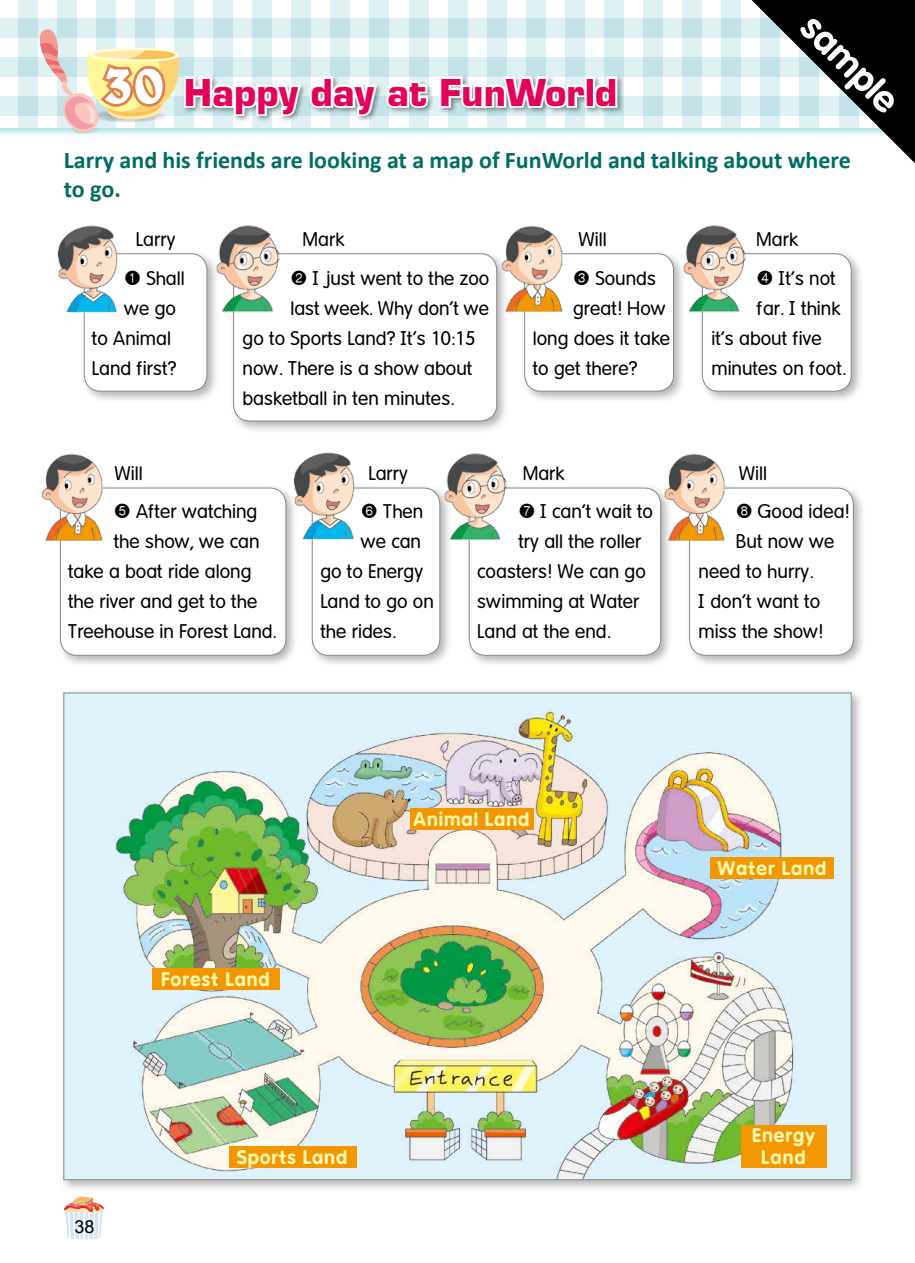
<style>
.page{position:relative;width:915px;height:1263px;background:#fff}
.page>*{position:absolute;margin:0;border:0;box-sizing:border-box;transform-origin:0 0}
.t1{font:700 37.5px "EPHVAG Round";color:#fff}
.t2{font:700 36px "Eurostile LT Std";color:#e5005a}
.t3{font:700 24px/28.5px "Calibri";color:#006d61}
.t4{font:300 19.5px "EPHVAG Round";color:#000}
.t5{font:700 19.5px/22.5px "EPHVAG Round";color:#fff9b0;text-align:center}
.t6{font:18px "Arial";color:#000}
.s1{font-family:"Belwe Std";font-size:56.7px;color:#fff}
.s2{font-family:"Circle Frame Neg";font-weight:400}
</style>
<div class="page">
<svg style="left:63px;top:1196px;width:41px;height:44px"></svg>
<div style="left:0;top:0;width:914px;height:138px;background:#26b7bc;opacity:.5"></div>
<div style="left:0;top:0;width:914px;height:128px;background:#fff"></div>
<div style="left:18px;top:0;width:19px;height:128px;background:#e0f1f4"></div>
<div style="left:57px;top:0;width:19px;height:128px;background:#e0f1f4"></div>
<div style="left:96px;top:0;width:19px;height:128px;background:#e0f1f4"></div>
<div style="left:135px;top:0;width:20px;height:128px;background:#e0f1f4"></div>
<div style="left:174px;top:0;width:20px;height:128px;background:#e0f1f4"></div>
<div style="left:213px;top:0;width:20px;height:128px;background:#e0f1f4"></div>
<div style="left:252px;top:0;width:20px;height:128px;background:#e0f1f4"></div>
<div style="left:291px;top:0;width:20px;height:128px;background:#e0f1f4"></div>
<svg style="left:0;top:18px;width:311px;height:19px;background:#d1e9ee"></svg>
<svg style="left:0;top:57px;width:33px;height:19px"></svg>
<svg style="left:0;top:96px;width:33px;height:19px"></svg>
<div style="left:330px;top:0;width:20px;height:128px;background:#e0f1f4"></div>
<div style="left:369px;top:0;width:20px;height:128px;background:#e0f1f4"></div>
<div style="left:408px;top:0;width:20px;height:128px;background:#e0f1f4"></div>
<div style="left:447px;top:0;width:20px;height:128px;background:#e0f1f4"></div>
<div style="left:486px;top:0;width:20px;height:128px;background:#e0f1f4"></div>
<div style="left:526px;top:0;width:19px;height:128px;background:#e0f1f4"></div>
<div style="left:565px;top:0;width:19px;height:128px;background:#e0f1f4"></div>
<div style="left:604px;top:0;width:19px;height:128px;background:#e0f1f4"></div>
<svg style="left:311px;top:18px;width:312px;height:19px;background:#d1e9ee"></svg>
<svg style="left:430px;top:57px;width:193px;height:17px;background:#d1e9ee"></svg>
<div style="left:643px;top:0;width:19px;height:128px;background:#e0f1f4"></div>
<div style="left:682px;top:0;width:19px;height:128px;background:#e0f1f4"></div>
<div style="left:721px;top:0;width:19px;height:128px;background:#e0f1f4"></div>
<svg style="left:623px;top:18px;width:128px;height:19px;background:#d2eaee"></svg>
<svg style="left:623px;top:57px;width:128px;height:19px;background:#d2eaee"></svg>
<svg style="left:624px;top:96px;width:127px;height:19px;background:#d2eaee"></svg>
<div style="left:182px;top:74px;width:442px;height:49px;background:#000;opacity:.4"></div>
<svg style="left:437px;top:74px;width:182px;height:36px"></svg>
<svg style="left:33px;top:26px;width:397px;height:112px"></svg>
<div style="left:80px;top:249px;width:140px;height:155px;background:#000;opacity:.3"></div>
<div style="left:84px;top:254px;width:123px;height:137px;background:#fff;border-radius:16px"></div>
<div style="left:84px;top:253px;width:123px;height:139px;border:1px solid #898989;border-radius:16px"></div>
<div style="left:229px;top:249px;width:280px;height:184px;background:#000;opacity:.3"></div>
<div style="left:233px;top:254px;width:263px;height:167px;background:#fff;border-radius:16px"></div>
<div style="left:233px;top:253px;width:264px;height:168px;border:1px solid #898989;border-radius:16px"></div>
<div style="left:520px;top:249px;width:166px;height:155px;background:#000;opacity:.3"></div>
<div style="left:524px;top:254px;width:149px;height:137px;background:#fff;border-radius:16px"></div>
<div style="left:524px;top:253px;width:149px;height:139px;border:1px solid #898989;border-radius:16px"></div>
<div style="left:697px;top:249px;width:166px;height:155px;background:#000;opacity:.3"></div>
<div style="left:702px;top:254px;width:148px;height:137px;background:#fff;border-radius:16px"></div>
<div style="left:701px;top:253px;width:150px;height:139px;border:1px solid #898989;border-radius:16px"></div>
<div style="left:308px;top:484px;width:144px;height:184px;background:#000;opacity:.3"></div>
<div style="left:312px;top:488px;width:127px;height:167px;background:#fff;border-radius:16px"></div>
<div style="left:312px;top:488px;width:128px;height:168px;border:1px solid #898989;border-radius:16px"></div>
<div style="left:56px;top:484px;width:242px;height:184px;background:#000;opacity:.3"></div>
<div style="left:60px;top:488px;width:226px;height:167px;background:#fff;border-radius:16px"></div>
<div style="left:60px;top:488px;width:226px;height:168px;border:1px solid #898989;border-radius:16px"></div>
<div style="left:464px;top:484px;width:209px;height:184px;background:#000;opacity:.3"></div>
<div style="left:469px;top:488px;width:191px;height:167px;background:#fff;border-radius:16px"></div>
<div style="left:468px;top:488px;width:192px;height:168px;border:1px solid #898989;border-radius:16px"></div>
<div style="left:685px;top:484px;width:180px;height:184px;background:#000;opacity:.3"></div>
<div style="left:689px;top:488px;width:164px;height:167px;background:#fff;border-radius:16px"></div>
<div style="left:689px;top:488px;width:164px;height:168px;border:1px solid #898989;border-radius:16px"></div>
<div style="left:59px;top:689px;width:804px;height:503px;background:#000;opacity:.3"></div>
<img style="left:65px;top:695px;width:784px;height:483px">
<div style="left:152px;top:968px;width:128px;height:21px;background:#f39700"></div>
<div style="left:228px;top:1146px;width:128px;height:21px;background:#f39700"></div>
<div style="left:741px;top:1125px;width:85px;height:42px;background:#f39700"></div>
<div style="left:410px;top:808px;width:123px;height:21px;background:#f39700"></div>
<div style="left:710px;top:857px;width:123px;height:21px;background:#f39700"></div>
<img style="left:57px;top:225px;width:63px;height:90px">
<img style="left:291px;top:452px;width:65px;height:90px">
<img style="left:214px;top:225px;width:68px;height:90px">
<img style="left:679px;top:225px;width:68px;height:90px">
<img style="left:441px;top:453px;width:68px;height:90px">
<img style="left:490px;top:225px;width:83px;height:89px">
<img style="left:653px;top:454px;width:82px;height:88px">
<img style="left:41px;top:454px;width:73px;height:88px">
<svg style="left:751px;top:0;width:163px;height:163px"></svg>
<h1 class="t1" style="left:822px;top:5px;width:124px;rotate:45deg">sample</h1>
<h2 class="t2" style="left:103px;top:70px;width:515px"><span class="s1">30</span> Happy day at FunWorld</h2>
<p class="t3" style="left:64px;top:145px;width:788px">Larry and his friends are looking at a map of FunWorld and talking about where to go.</p>
<p class="t4" style="left:136px;top:228px;width:41px">Larry</p>
<p class="t4" style="left:124px;top:267px;width:62px"><span class="s2">1</span> Shall</p>
<p class="t4" style="left:124px;top:297px;width:54px">we go</p>
<p class="t4" style="left:92px;top:327px;width:81px">to Animal</p>
<p class="t4" style="left:92px;top:357px;width:86px">Land first?</p>
<p class="t4" style="left:303px;top:228px;width:43px">Mark</p>
<p class="t4" style="left:578px;top:228px;width:30px">Will</p>
<p class="t4" style="left:756px;top:228px;width:43px">Mark</p>
<p class="t4" style="left:290px;top:267px;width:200px"><span class="s2">2</span> I just went to the zoo</p>
<p class="t4" style="left:290px;top:297px;width:200px">last week. Why don’t we</p>
<p class="t4" style="left:242px;top:327px;width:234px">go to Sports Land? It’s 10:15</p>
<p class="t4" style="left:242px;top:357px;width:231px">now. There is a show about</p>
<p class="t4" style="left:242px;top:387px;width:213px">basketball in ten minutes.</p>
<p class="t4" style="left:573px;top:267px;width:84px"><span class="s2">3</span> Sounds</p>
<p class="t4" style="left:573px;top:297px;width:94px">great! How</p>
<p class="t4" style="left:532px;top:327px;width:139px">long does it take</p>
<p class="t4" style="left:532px;top:357px;width:106px">to get there?</p>
<p class="t4" style="left:756px;top:267px;width:81px"><span class="s2">4</span> It’s not</p>
<p class="t4" style="left:756px;top:297px;width:85px">far. I think</p>
<p class="t4" style="left:711px;top:327px;width:112px">it’s about five</p>
<p class="t4" style="left:711px;top:357px;width:136px">minutes on foot.</p>
<p class="t4" style="left:115px;top:462px;width:30px">Will</p>
<p class="t4" style="left:368px;top:462px;width:41px">Larry</p>
<p class="t4" style="left:523px;top:462px;width:43px">Mark</p>
<p class="t4" style="left:738px;top:462px;width:30px">Will</p>
<p class="t4" style="left:114px;top:499px;width:145px"><span class="s2">5</span> After watching</p>
<p class="t4" style="left:114px;top:529px;width:147px">the show, we can</p>
<p class="t4" style="left:68px;top:559px;width:185px">take a boat ride along</p>
<p class="t4" style="left:68px;top:589px;width:191px">the river and get to the</p>
<p class="t4" style="left:68px;top:619px;width:210px">Treehouse in Forest Land.</p>
<p class="t4" style="left:360px;top:499px;width:64px"><span class="s2">6</span> Then</p>
<p class="t4" style="left:360px;top:529px;width:62px">we can</p>
<p class="t4" style="left:320px;top:559px;width:104px">go to Energy</p>
<p class="t4" style="left:320px;top:589px;width:115px">Land to go on</p>
<p class="t4" style="left:320px;top:619px;width:77px">the rides.</p>
<p class="t4" style="left:518px;top:499px;width:136px"><span class="s2">7</span> I can’t wait to</p>
<p class="t4" style="left:518px;top:529px;width:125px">try all the roller</p>
<p class="t4" style="left:477px;top:559px;width:170px">coasters! We can go</p>
<p class="t4" style="left:477px;top:589px;width:164px">swimming at Water</p>
<p class="t4" style="left:477px;top:619px;width:135px">Land at the end.</p>
<p class="t4" style="left:735px;top:499px;width:115px"><span class="s2">8</span> Good idea!</p>
<p class="t4" style="left:735px;top:529px;width:100px">But now we</p>
<p class="t4" style="left:698px;top:559px;width:116px">need to hurry.</p>
<p class="t4" style="left:698px;top:589px;width:123px">I don’t want to</p>
<p class="t4" style="left:698px;top:619px;width:126px">miss the show!</p>
<p class="t6" style="left:74px;top:1215px;width:22px">38</p>
<p class="t5" style="left:161px;top:967px;width:111px">Forest Land</p>
<p class="t5" style="left:237px;top:1145px;width:113px">Sports Land</p>
<p class="t5" style="left:413px;top:807px;width:118px">Animal Land</p>
<p class="t5" style="left:717px;top:857px;width:111px">Water Land</p>
<p class="t5" style="left:751px;top:1123px;width:65px">Energy<br>Land</p>
</div>
